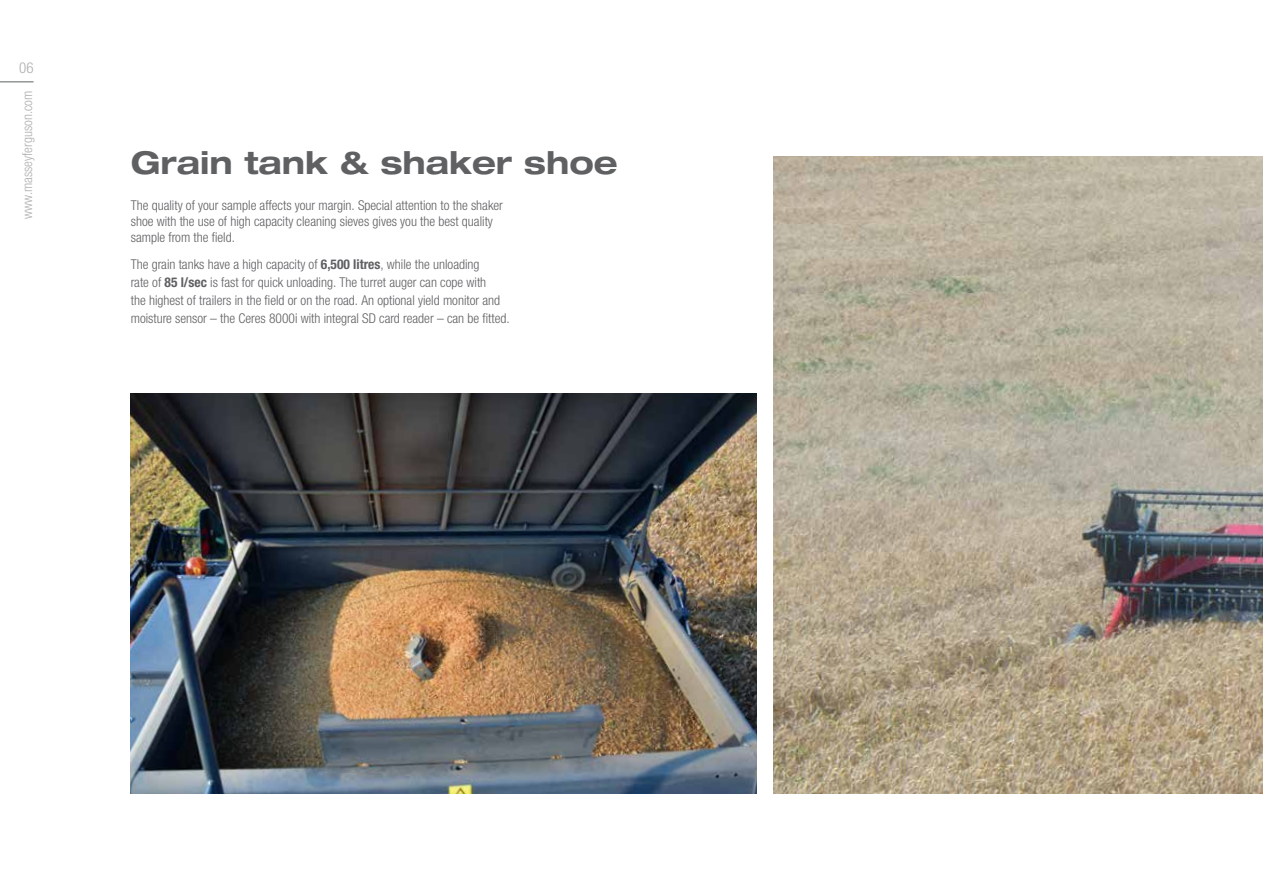
<style>
.page{position:relative;width:1263px;height:893px;background:#fff}
.page>*{position:absolute;margin:0;border:0;box-sizing:border-box;transform-origin:0 0}
.t1{font:700 expanded 31.5px "Helvetica Neue";color:#5f6062}
.t2{font:300 condensed 15px "Helvetica Neue LTW1 G";color:#afafb0}
.t3{font:300 condensed 13.5px/18px "Helvetica Neue LTW1 G";color:#5f6062}
.t4{font:300 condensed 13.5px "Helvetica Neue LTW1 G";color:#afafb0}
.s1{font-weight:700}
</style>
<div class="page">
<img style="left:131px;top:393px;width:626px;height:400px">
<img style="left:774px;top:157px;width:489px;height:636px">
<hr style="left:0;top:81px;width:34px;height:1px;background:#5f6062">
<p class="t2" style="left:19px;top:59px;width:16px">06</p>
<p class="t4" style="left:20px;top:219px;width:130px;rotate:-90deg">www.masseyferguson.com</p>
<h1 class="t1" style="left:131px;top:143px;width:489px">Grain tank &amp; shaker shoe</h1>
<p class="t3" style="left:131px;top:197px;width:374px;line-height:16.5px">The quality of your sample affects your margin. Special attention to the shaker shoe with the use of high capacity cleaning sieves gives you the best quality sample from the field.</p>
<p class="t3" style="left:131px;top:255px;width:380px">The grain tanks have a high capacity of <span class="s1">6,500 litres</span>, while the unloading<br>rate of <span class="s1">85 l/sec</span> is fast for quick unloading. The turret auger can cope with<br>the highest of trailers in the field or on the road. An optional yield monitor and moisture sensor – the Ceres 8000i with integral SD card reader – can be fitted.</p>
</div>
